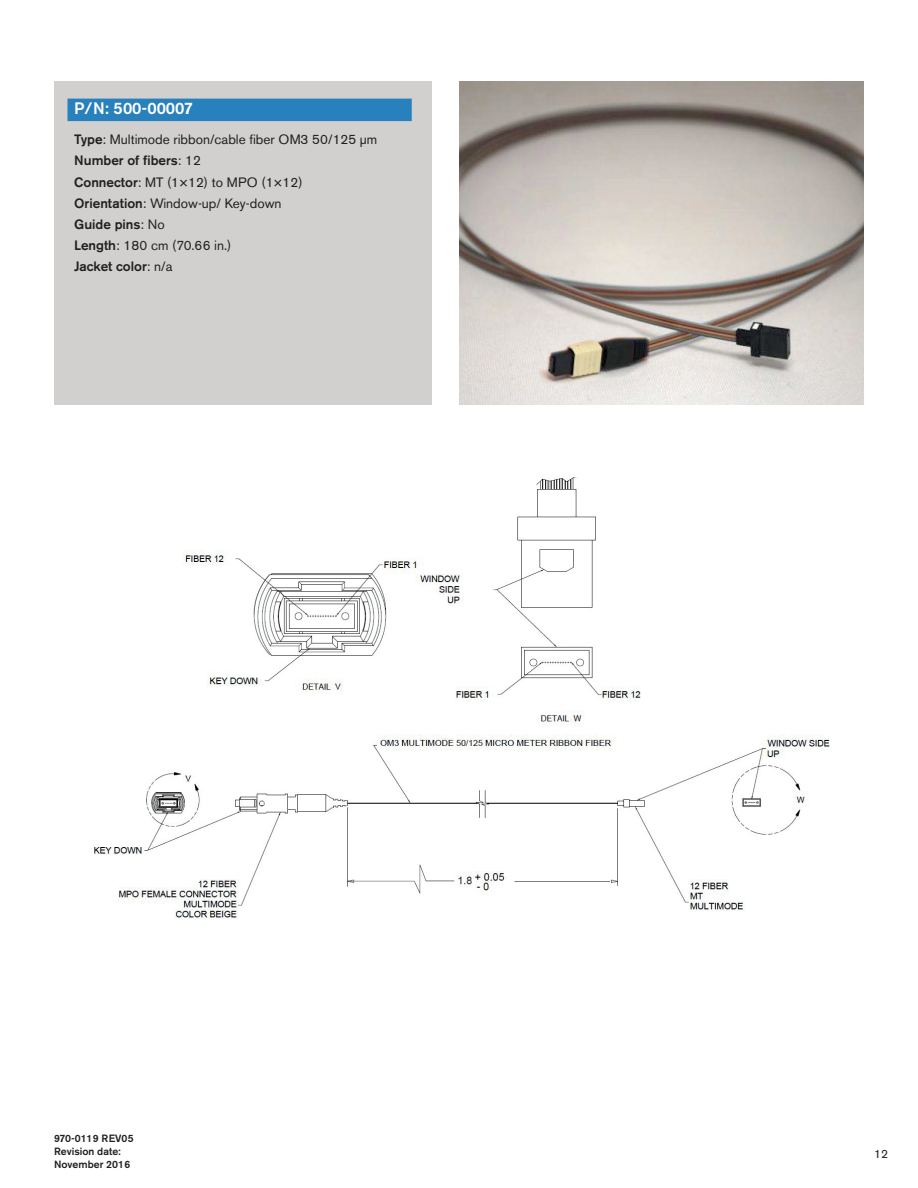
<style>
.page{position:relative;width:918px;height:1188px;background:#fff}
.page>*{position:absolute;margin:0;border:0;box-sizing:border-box;transform-origin:0 0}
.PartNumber{font:500 16.5px "Akzidenz Grotesk BE";color:#fff}
.Specs{font:13.5px "Akzidenz Grotesk BE";color:#231f20}
.Specs-2{font:500 13.5px/21.1px "Akzidenz Grotesk BE";color:#231f20}
.t1{font:12px "Akzidenz Grotesk BE";color:#231f20}
.t2{font:500 10.5px/12.6px "Akzidenz Grotesk BE";color:#231f20}
.s1{font-weight:500}
.s2{font-weight:400}
</style>
<div class="page">
<img style="left:94px;top:477px;width:736px;height:442px">
<img style="left:459px;top:81px;width:405px;height:324px">
<div style="left:54px;top:81px;width:378px;height:324px;background:#d1d0ce"></div>
<div style="left:68px;top:99px;width:344px;height:22px;background:#2880bc"></div>
<p class="PartNumber" style="left:74px;top:98px;width:120px">P/N: 500-00007</p>
<p class="Specs" style="left:74px;top:132px;width:305px"><span class="s1">Type</span>: Multimode ribbon/cable fiber OM3 50/125 µm</p>
<p class="Specs-2" style="left:74px;top:150px;width:128px">Number of fibers<span class="s2">: 12</span></p>
<p class="Specs" style="left:74px;top:174px;width:230px"><span class="s1">Connector</span>: MT (1×12) to MPO (1×12)</p>
<p class="Specs" style="left:74px;top:195px;width:209px"><span class="s1">Orientation</span>: Window-up/ Key-down</p>
<p class="Specs-2" style="left:74px;top:213px;width:92px">Guide pins<span class="s2">: No</span></p>
<p class="Specs" style="left:74px;top:237px;width:159px"><span class="s1">Length</span>: 180 cm (70.66 in.)</p>
<p class="Specs-2" style="left:74px;top:256px;width:100px">Jacket color<span class="s2">: n/a</span></p>
<p class="Specs-2" style="left:74px;top:192px;width:78px">Length<span class="s2">:<br></span>Jacket color<span class="s2">:</span></p>
<p class="t2" style="left:54px;top:1132px;width:81px">970-0119 REV05<br>Revision date:<br>November 2016</p>
<p class="t1" style="left:874px;top:1147px;width:15px">12</p>
</div>
